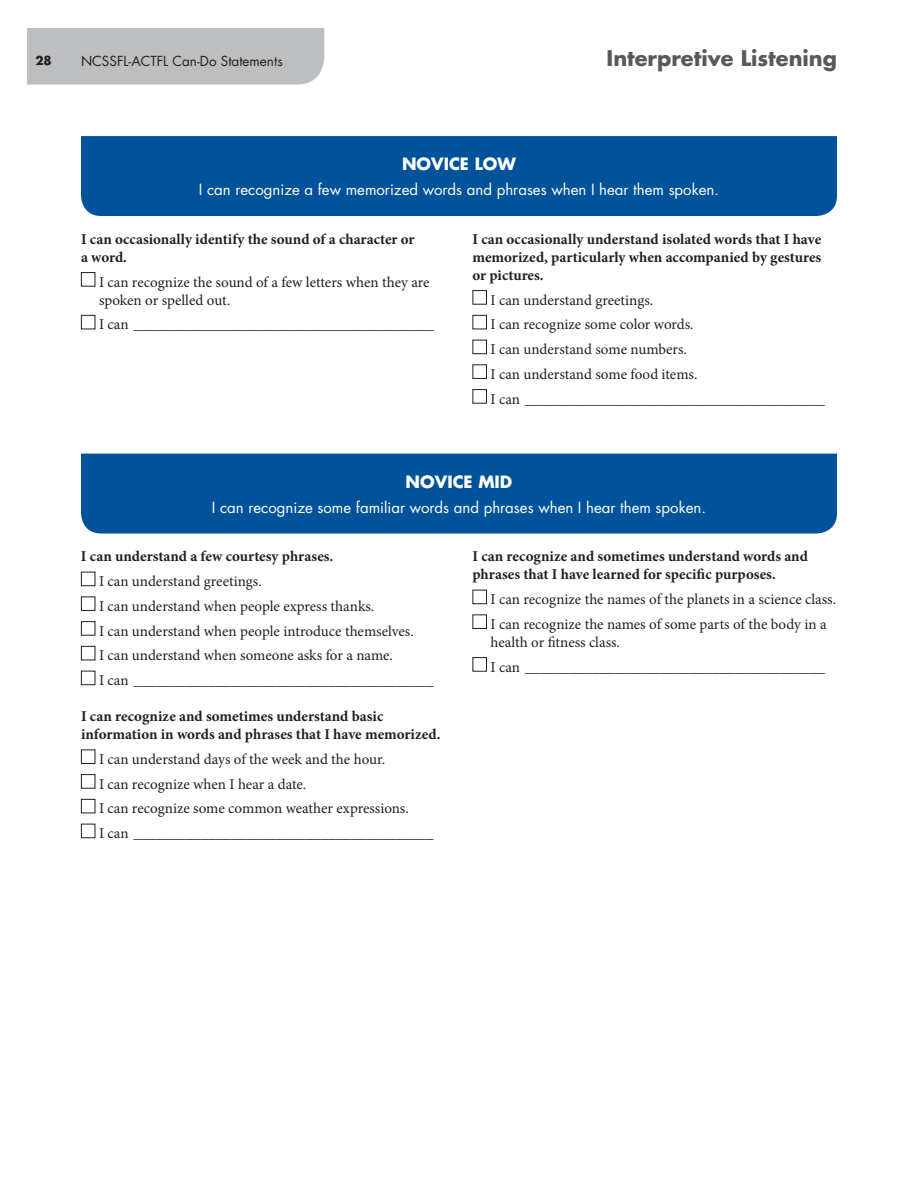
<style>
.page{position:relative;width:918px;height:1188px;background:#fff}
.page>*{position:absolute;margin:0;border:0;box-sizing:border-box;transform-origin:0 0}
.t1{font:700 21px "Futura";color:#58595b}
.t2{font:700 16.5px "Futura";color:#fff}
.t3{font:15px/24.8px "Minion Pro";color:#231f20}
.t4{font:700 15px/18px "Minion Pro";color:#231f20}
.t5{font:15px "Futura";color:#fff}
.t6{font:13.5px "Futura";color:#231f20}
.t7{font:700 12px "Futura";color:#231f20}
</style>
<div class="page">
<div style="left:27px;top:28px;width:297px;height:57px;background:#bcbec0"></div>
<div style="left:81px;top:272px;width:14px;height:15px;border:1px solid #231f20"></div>
<div style="left:81px;top:315px;width:14px;height:14px;border:1px solid #231f20"></div>
<div style="left:472px;top:290px;width:15px;height:15px;border:1px solid #231f20"></div>
<div style="left:472px;top:315px;width:15px;height:14px;border:1px solid #231f20"></div>
<div style="left:472px;top:340px;width:15px;height:14px;border:1px solid #231f20"></div>
<div style="left:472px;top:364px;width:15px;height:15px;border:1px solid #231f20"></div>
<div style="left:472px;top:389px;width:15px;height:15px;border:1px solid #231f20"></div>
<div style="left:81px;top:572px;width:14px;height:14px;border:1px solid #231f20"></div>
<div style="left:81px;top:596px;width:14px;height:15px;border:1px solid #231f20"></div>
<div style="left:81px;top:621px;width:14px;height:15px;border:1px solid #231f20"></div>
<div style="left:81px;top:646px;width:14px;height:14px;border:1px solid #231f20"></div>
<div style="left:81px;top:671px;width:14px;height:14px;border:1px solid #231f20"></div>
<div style="left:81px;top:749px;width:14px;height:15px;border:1px solid #231f20"></div>
<div style="left:81px;top:774px;width:14px;height:15px;border:1px solid #231f20"></div>
<div style="left:81px;top:799px;width:14px;height:14px;border:1px solid #231f20"></div>
<div style="left:81px;top:824px;width:14px;height:14px;border:1px solid #231f20"></div>
<div style="left:472px;top:590px;width:15px;height:14px;border:1px solid #231f20"></div>
<div style="left:472px;top:614px;width:15px;height:15px;border:1px solid #231f20"></div>
<div style="left:472px;top:657px;width:15px;height:15px;border:1px solid #231f20"></div>
<div style="left:81px;top:136px;width:756px;height:80px;background:#00539b"></div>
<div style="left:81px;top:454px;width:756px;height:80px;background:#00539b"></div>
<p class="t7" style="left:35px;top:53px;width:18px">28</p>
<p class="t6" style="left:81px;top:53px;width:203px">NCSSFL-ACTFL Can-Do Statements</p>
<h1 class="t1" style="left:607px;top:44px;width:232px">Interpretive Listening</h1>
<p class="t2" style="left:402px;top:153px;width:115px">NOVICE LOW</p>
<p class="t5" style="left:199px;top:180px;width:522px">I can recognize a few memorized words and phrases when I hear them spoken.</p>
<p class="t4" style="left:81px;top:230px;width:335px">I can occasionally identify the sound of a character or a word.</p>
<p class="t3" style="left:99px;top:273px;width:332px;line-height:18px">I can recognize the sound of a few letters when they are spoken or spelled out.</p>
<p class="t3" style="left:99px;top:312px;width:336px">I can ________________________________________</p>
<p class="t4" style="left:472px;top:230px;width:350px;text-align:justify">I can occasionally understand isolated words that I have memorized, particularly when accompanied by gestures or pictures.</p>
<p class="t3" style="left:490px;top:287px;width:336px">I can understand greetings.<br>I can recognize some color words.<br>I can understand some numbers.<br>I can understand some food items.<br>I can ________________________________________</p>
<p class="t2" style="left:406px;top:471px;width:108px">NOVICE MID</p>
<p class="t5" style="left:212px;top:497px;width:496px">I can recognize some familiar words and phrases when I hear them spoken.</p>
<p class="t4" style="left:81px;top:547px;width:254px">I can understand a few courtesy phrases.</p>
<p class="t3" style="left:99px;top:569px;width:336px">I can understand greetings.<br>I can understand when people express thanks.<br>I can understand when people introduce themselves.<br>I can understand when someone asks for a name.<br>I can ________________________________________</p>
<p class="t4" style="left:81px;top:707px;width:361px">I can recognize and sometimes understand basic information in words and phrases that I have memorized.</p>
<p class="t3" style="left:99px;top:747px;width:336px">I can understand days of the week and the hour.<br>I can recognize when I hear a date.<br>I can recognize some common weather expressions.<br>I can ________________________________________</p>
<p class="t4" style="left:472px;top:547px;width:337px">I can recognize and sometimes understand words and phrases that I have learned for specific purposes.</p>
<p class="t3" style="left:490px;top:587px;width:347px">I can recognize the names of the planets in a science class.<br>I can recognize the names of some parts of the body in a</p>
<p class="t3" style="left:490px;top:630px;width:336px">health or fitness class.<br>I can ________________________________________</p>
</div>
